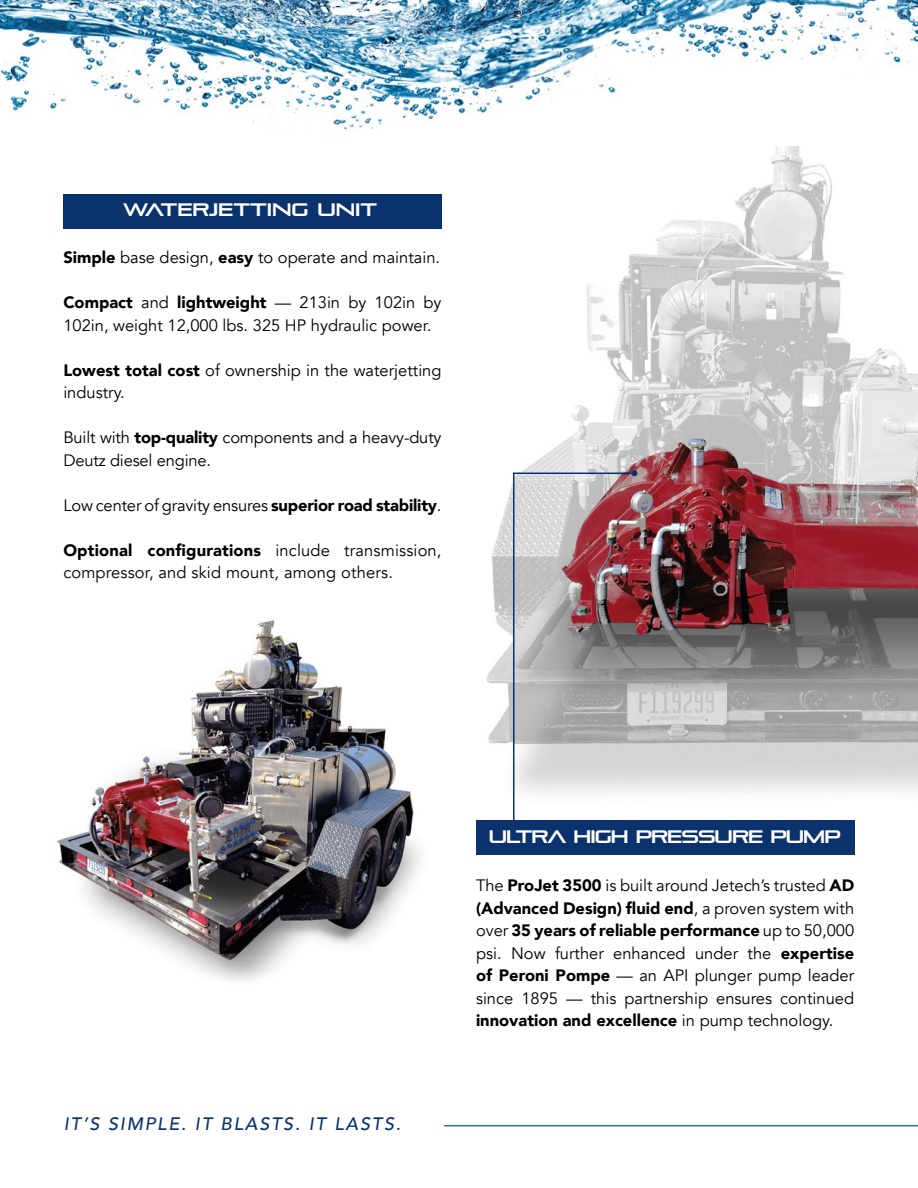
<style>
.page{position:relative;width:918px;height:1188px;background:#fff}
.page>*{position:absolute;margin:0;border:0;box-sizing:border-box;transform-origin:0 0}
.t1{font:italic 500 18px "Avenir";letter-spacing:.1em;color:#0a326d}
.t2{font:700 18px "Pirulen Rg";letter-spacing:-.05em;color:#fff}
.t3{font:700 18px "Pirulen Rg";color:#fff}
.t4{font:16.5px/22.5px "Avenir";color:#000}
.s1{font-weight:900}
</style>
<div class="page">
<img style="left:486px;top:146px;width:432px;height:647px">
<img style="left:0;top:0;width:918px;height:131px">
<hr style="left:444px;top:1125px;width:474px;height:1px;background:#1d71b8">
<div style="left:64px;top:194px;width:378px;height:34px;background:#0a326d"></div>
<svg style="left:512px;top:470px;width:125px;height:350px;background:#bcadaf"></svg>
<img style="left:57px;top:620px;width:363px;height:360px">
<div style="left:476px;top:820px;width:378px;height:34px;background:#0a326d"></div>
<p class="t3" style="left:124px;top:199px;width:255px">WATERJETTING UNIT</p>
<p class="t4" style="left:63px;top:246px;width:378px"><span class="s1">Simple</span> base design, <span class="s1">easy</span> to operate and maintain.</p>
<p class="t4" style="left:63px;top:291px;width:380px"><span class="s1">Compact</span> and <span class="s1">lightweight</span> — 213in by 102in by<br>102in, weight 12,000 lbs. 325 HP hydraulic power.</p>
<p class="t4" style="left:63px;top:359px;width:380px"><span class="s1">Lowest total cost</span> of ownership in the waterjetting industry.</p>
<p class="t4" style="left:63px;top:426px;width:380px">Built with <span class="s1">top-quality</span> components and a heavy-duty<br>Deutz diesel engine.</p>
<p class="t4" style="left:63px;top:494px;width:380px">Low center of gravity ensures <span class="s1">superior road stability</span>.</p>
<p class="t4" style="left:63px;top:539px;width:380px"><span class="s1">Optional configurations</span> include transmission, compressor, and skid mount, among others.</p>
<p class="t1" style="left:64px;top:1113px;width:339px">IT’S SIMPLE. IT BLASTS. IT LASTS.</p>
<p class="t2" style="left:489px;top:826px;width:353px">ULTRA HIGH PRESSURE PUMP</p>
<p class="t4" style="left:476px;top:875px;width:380px;text-align:justify">The <span class="s1">ProJet 3500</span> is built around Jetech’s trusted <span class="s1">AD (Advanced Design) fluid end</span>, a proven system with over <span class="s1">35 years of reliable performance</span> up to 50,000 psi. Now further enhanced under the <span class="s1">expertise of Peroni Pompe</span> — an API plunger pump leader since 1895 — this partnership ensures continued <span class="s1">innovation and excellence</span> in pump technology.</p>
</div>
